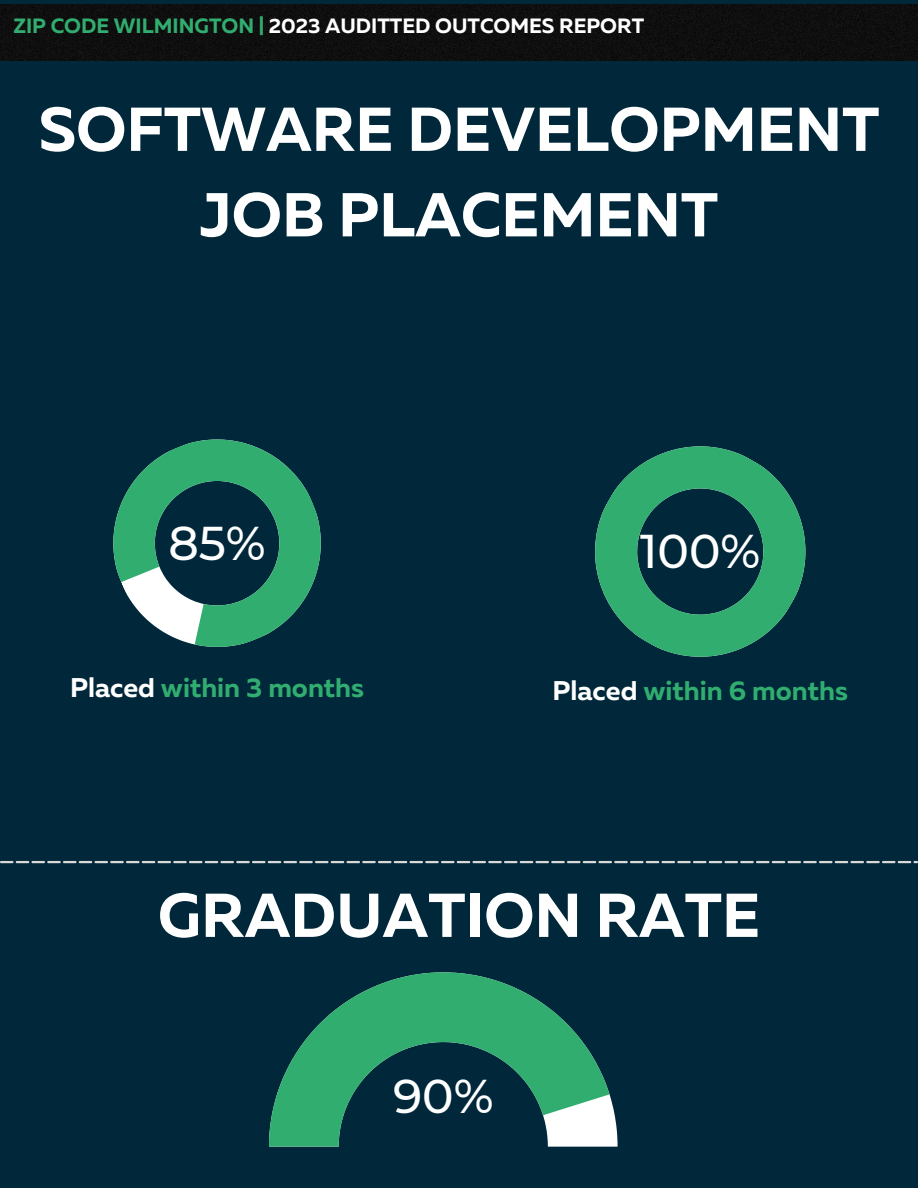
<style>
.page{position:relative;width:918px;height:1188px;background:#00283a}
.page>*{position:absolute;margin:0;border:0;box-sizing:border-box;transform-origin:0 0}
.t1{font:700 61.8px/85.5px "Muller";color:#fff;text-align:center}
.t2{font:500 47.25px "Montserrat";color:#fff}
.t3{font:700 27px "Muller";color:#31ad70}
.t4{font:700 20.7px "Muller";color:#fff}
.s1{color:#31ad70}
.s2{color:#fff}
</style>
<div class="page">
<div style="left:0;top:5px;width:918px;height:55px;background:#0f0f0f"></div>
<svg style="left:113px;top:439px;width:208px;height:208px"></svg>
<svg style="left:595px;top:446px;width:210px;height:211px;fill:#31a870"></svg>
<svg style="left:610px;top:1096px;width:8px;height:51px"></svg>
<svg style="left:269px;top:972px;width:341px;height:175px;fill:#31ad70"></svg>
<svg style="left:0;top:861px;width:918px;height:2px;background:#b5bbbe"></svg>
<p class="t4" style="left:13px;top:17px;width:632px"><span class="s1">ZIP CODE WILMINGTON |</span> 2023 AUDITTED OUTCOMES REPORT</p>
<p class="t1" style="left:38px;top:92px;width:842px">SOFTWARE DEVELOPMENT<br>JOB PLACEMENT</p>
<p class="t2" style="left:168px;top:514px;width:99px">85%</p>
<p class="t2" style="left:640px;top:523px;width:122px">100%</p>
<p class="t3" style="left:70px;top:676px;width:296px"><span class="s2">Placed</span> within 3 months</p>
<p class="t3" style="left:553px;top:680px;width:297px"><span class="s2">Placed</span> within 6 months</p>
<p class="t1" style="left:158px;top:878px;width:604px">GRADUATION RATE</p>
<p class="t2" style="left:393px;top:1067px;width:102px">90%</p>
</div>
